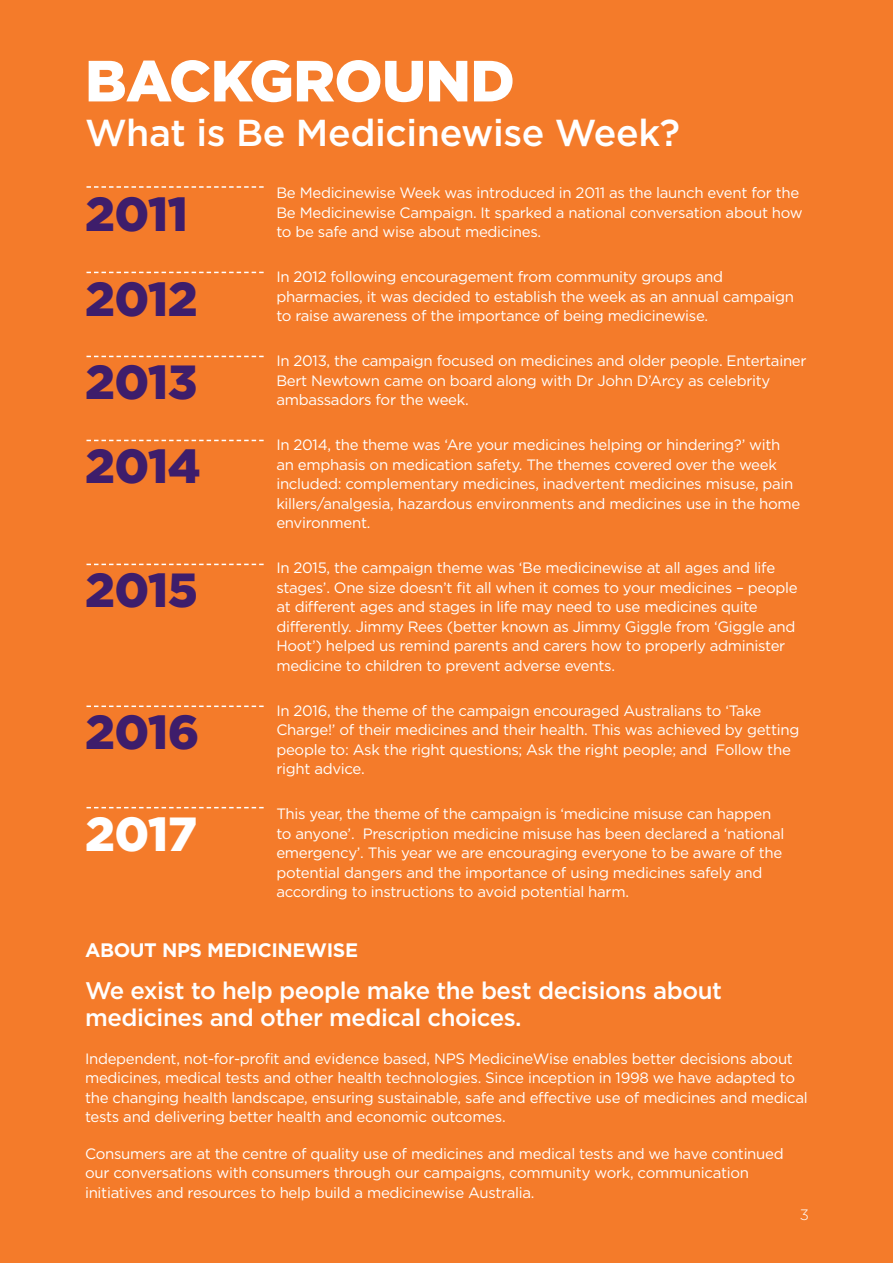
<style>
.page{position:relative;width:893px;height:1263px;background:#f47b2a}
.page>*{position:absolute;margin:0;border:0;box-sizing:border-box;transform-origin:0 0}
.t1{font:900 58.05px "Gotham";letter-spacing:-.01em;color:#fff}
.t2{font:900 47.85px "Gotham";letter-spacing:-.01em;color:#3e1d6b}
.t3{font:900 47.85px "Gotham";color:#fff}
.t4{font:500 37.5px "Gotham";letter-spacing:-.01em;color:#fff}
.t5{font:500 24px/27px "Gotham";letter-spacing:-.02em;color:#fff}
.t6{font:700 19.5px "Gotham";letter-spacing:-.02em;color:#fff}
.t7{font:15px/19.5px "Gotham";letter-spacing:-.02em;color:#fff}
.t8{font:300 15px "Gotham";color:#fff}
</style>
<div class="page">
<svg style="left:86px;top:186px;width:178px;height:2px"></svg>
<svg style="left:86px;top:272px;width:178px;height:1px"></svg>
<svg style="left:86px;top:356px;width:178px;height:1px"></svg>
<svg style="left:86px;top:440px;width:178px;height:1px"></svg>
<svg style="left:86px;top:564px;width:178px;height:1px"></svg>
<svg style="left:86px;top:705px;width:178px;height:2px"></svg>
<svg style="left:86px;top:807px;width:178px;height:1px"></svg>
<p class="t1" style="left:85px;top:46px;width:431px">BACKGROUND</p>
<p class="t4" style="left:85px;top:110px;width:597px">What is Be Medicinewise Week?</p>
<p class="t2" style="left:85px;top:185px;width:104px">2011</p>
<p class="t2" style="left:85px;top:270px;width:114px">2012</p>
<p class="t2" style="left:85px;top:353px;width:114px">2013</p>
<p class="t2" style="left:85px;top:437px;width:117px">2014</p>
<p class="t2" style="left:85px;top:561px;width:114px">2015</p>
<p class="t2" style="left:85px;top:703px;width:116px">2016</p>
<p class="t3" style="left:85px;top:805px;width:114px">2017</p>
<p class="t7" style="left:276px;top:183px;width:528px">Be Medicinewise Week was introduced in 2011 as the launch event for the<br>Be Medicinewise Campaign. It sparked a national conversation about how to be safe and wise about medicines.</p>
<p class="t7" style="left:276px;top:267px;width:519px">In 2012 following encouragement from community groups and pharmacies, it was decided to establish the week as an annual campaign to raise awareness of the importance of being medicinewise.</p>
<p class="t7" style="left:276px;top:351px;width:532px">In 2013, the campaign focused on medicines and older people. Entertainer<br>Bert Newtown came on board along with Dr John D’Arcy as celebrity ambassadors for the week.</p>
<p class="t7" style="left:276px;top:435px;width:525px">In 2014, the theme was ‘Are your medicines helping or hindering?’ with an emphasis on medication safety. The themes covered over the week included: complementary medicines, inadvertent medicines misuse, pain killers/analgesia, hazardous environments and medicines use in the home environment.</p>
<p class="t7" style="left:276px;top:558px;width:523px">In 2015, the campaign theme was ‘Be medicinewise at all ages and life stages’. One size doesn’t fit all when it comes to your medicines – people at different ages and stages in life may need to use medicines quite differently. Jimmy Rees (better known as Jimmy Giggle from ‘Giggle and Hoot’) helped us remind parents and carers how to properly administer medicine to children to prevent adverse events.</p>
<p class="t7" style="left:276px;top:701px;width:524px">In 2016, the theme of the campaign encouraged Australians to ‘Take Charge!’ of their medicines and their health. This was achieved by getting people to: Ask the right questions; Ask the right people; and Follow the right advice.</p>
<p class="t7" style="left:276px;top:804px;width:510px">This year, the theme of the campaign is ‘medicine misuse can happen to anyone’. Prescription medicine misuse has been declared a ‘national emergency’. This year we are encouraging everyone to be aware of the potential dangers and the importance of using medicines safely and according to instructions to avoid potential harm.</p>
<p class="t6" style="left:85px;top:938px;width:275px">ABOUT NPS MEDICINEWISE</p>
<p class="t5" style="left:85px;top:977px;width:638px">We exist to help people make the best decisions about medicines and other medical choices.</p>
<p class="t7" style="left:85px;top:1049px;width:724px">Independent, not-for-profit and evidence based, NPS MedicineWise enables better decisions about medicines, medical tests and other health technologies. Since inception in 1998 we have adapted to the changing health landscape, ensuring sustainable, safe and effective use of medicines and medical tests and delivering better health and economic outcomes.</p>
<p class="t7" style="left:85px;top:1144px;width:700px">Consumers are at the centre of quality use of medicines and medical tests and we have continued our conversations with consumers through our campaigns, community work, communication initiatives and resources to help build a medicinewise Australia.</p>
<p class="t8" style="left:800px;top:1205px;width:11px">3</p>
</div>
